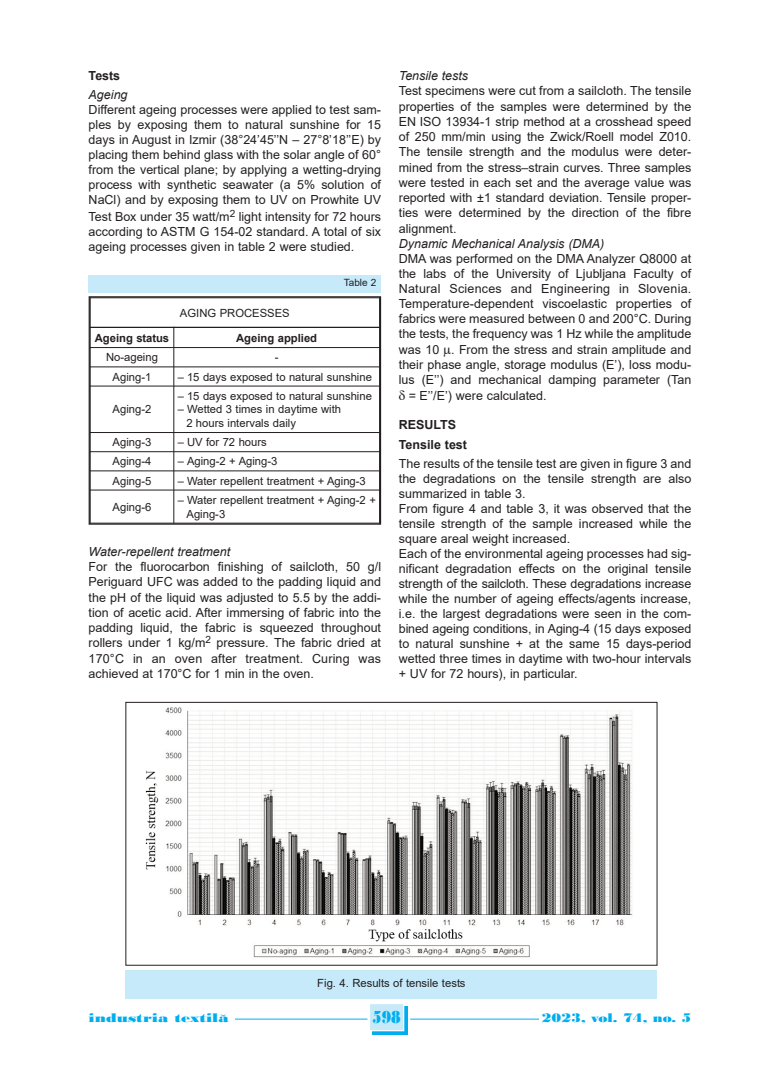
<style>
.page{position:relative;width:780px;height:1088px;background:#fff}
.page>*{position:absolute;margin:0;border:0;box-sizing:border-box;transform-origin:0 0}
.t1{font:18.12px "Bodoni MT Black";color:#00aeef;scale:.8 1}
.t2{font:13.12px "Bodoni MT Black";color:#00aeef;scale:1.3 1}
.t3{font:13.12px "Bodoni MT Black";color:#00aeef;scale:1.14 1}
.t4{font:12.5px/15px "Arial";color:#231f20;text-align:justify}
.t5{font:italic 12.5px "Arial";color:#231f20}
.t6{font:12.5px "Arial";letter-spacing:.02em;color:#231f20}
.t7{font:700 12.5px/20.4px "Arial";color:#231f20}
.t8{font:11.25px/13.5px "Arial";color:#231f20}
.t9{font:700 11.25px "Arial";color:#231f20}
.t10{font:10px "Arial";color:#231f20}
.s1{font-size:15px}
</style>
<div class="page">
<svg style="left:372px;top:1006px;width:36px;height:29px"></svg>
<div style="left:370px;top:1004px;width:33px;height:26px;background:#c6eafa"></div>
<hr style="left:225px;top:1019px;width:142px;height:1px;background:#00aeef">
<hr style="left:410px;top:1019px;width:139px;height:1px;background:#00aeef">
<div style="left:89px;top:1012px;width:146px;height:14px;background:#fff"></div>
<div style="left:539px;top:1012px;width:152px;height:14px;background:#fff"></div>
<img style="left:91px;top:298px;width:288px;height:225px">
<hr style="left:90px;top:297px;width:1px;height:226px;background:#231f20">
<hr style="left:173px;top:327px;width:1px;height:196px;background:#231f20">
<hr style="left:379px;top:297px;width:1px;height:226px;background:#231f20">
<hr style="left:90px;top:297px;width:290px;height:1px;background:#231f20">
<hr style="left:90px;top:327px;width:290px;height:1px;background:#231f20">
<hr style="left:90px;top:347px;width:290px;height:1px;background:#231f20">
<hr style="left:90px;top:367px;width:290px;height:1px;background:#231f20">
<hr style="left:90px;top:386px;width:290px;height:1px;background:#231f20">
<hr style="left:90px;top:432px;width:290px;height:1px;background:#231f20">
<hr style="left:90px;top:451px;width:290px;height:1px;background:#231f20">
<hr style="left:90px;top:470px;width:290px;height:1px;background:#231f20">
<hr style="left:90px;top:490px;width:290px;height:1px;background:#231f20">
<hr style="left:90px;top:523px;width:290px;height:1px;background:#231f20">
<div style="left:89px;top:275px;width:292px;height:18px;background:#c6eafa"></div>
<div style="left:125px;top:970px;width:532px;height:28px;background:#c6eafa"></div>
<img style="left:145px;top:707px;width:488px;height:251px">
<div style="left:125px;top:702px;width:532px;height:263px;border:1px solid #231f20"></div>
<p class="t7" style="left:89px;top:65px;width:33px">Tests</p>
<p class="t5" style="left:89px;top:87px;width:40px">Ageing</p>
<p class="t4" style="left:89px;top:102px;width:294px">Different ageing processes were applied to test sam&shy;ples by exposing them to natural sunshine for 15 days in August in Izmir (38°24’45’’N – 27°8’18’’E) by placing them behind glass with the solar angle of 60° from the vertical plane; by applying a wetting-drying process with synthetic seawater (a 5% solution of NaCl) and by exposing them to UV on Prowhite UV</p>
<p class="t4" style="left:89px;top:209px;width:294px">Test Box under 35 watt/m<sup>2</sup> light intensity for 72 hours according to ASTM G 154-02 standard. A total of six ageing processes given in table 2 were studied.</p>
<p class="t8" style="left:180px;top:306px;width:111px">AGING PROCESSES</p>
<p class="t10" style="left:344px;top:277px;width:34px">Table 2</p>
<p class="t9" style="left:95px;top:331px;width:76px">Ageing status</p>
<p class="t9" style="left:236px;top:331px;width:82px">Ageing applied</p>
<p class="t8" style="left:106px;top:351px;width:53px">No-ageing</p>
<p class="t8" style="left:275px;top:351px;width:5px">-</p>
<p class="t8" style="left:113px;top:370px;width:40px">Aging-1</p>
<p class="t8" style="left:178px;top:370px;width:196px">– 15 days exposed to natural sunshine</p>
<p class="t8" style="left:113px;top:403px;width:40px">Aging-2</p>
<p class="t8" style="left:178px;top:389px;width:196px">– 15 days exposed to natural sunshine</p>
<p class="t8" style="left:186px;top:403px;width:156px;text-indent:-9px">– Wetted 3 times in daytime with<br>2 hours intervals daily</p>
<p class="t8" style="left:113px;top:436px;width:40px">Aging-3</p>
<p class="t8" style="left:178px;top:436px;width:91px">– UV for 72 hours</p>
<p class="t8" style="left:113px;top:455px;width:40px">Aging-4</p>
<p class="t8" style="left:178px;top:455px;width:101px">– Aging-2 + Aging-3</p>
<p class="t8" style="left:113px;top:474px;width:40px">Aging-5</p>
<p class="t8" style="left:178px;top:474px;width:190px">– Water repellent treatment + Aging-3</p>
<p class="t8" style="left:113px;top:500px;width:40px">Aging-6</p>
<p class="t8" style="left:186px;top:493px;width:191px;text-indent:-9px">– Water repellent treatment + Aging-2 +<br>Aging-3</p>
<p class="t5" style="left:89px;top:545px;width:143px">Water-repellent treatment</p>
<p class="t4" style="left:89px;top:559px;width:294px">For the fluorocarbon finishing of sailcloth, 50 g/l Periguard UFC was added to the padding liquid and the pH of the liquid was adjusted to 5.5 by the addi&shy;tion of acetic acid. After immersing of fabric into the padding liquid, the fabric is squeezed throughout rollers under 1 kg/m<sup>2</sup> pressure. The fabric dried at 170°C in an oven after treatment. Curing was achieved at 170°C for 1 min in the oven.</p>
<p class="t5" style="left:399px;top:69px;width:71px">Tensile tests</p>
<p class="t4" style="left:399px;top:83px;width:294px">Test specimens were cut from a sailcloth. The tensile properties of the samples were determined by the EN ISO 13934-1 strip method at a crosshead speed of 250 mm/min using the Zwick/Roell model Z010.<br>The tensile strength and the modulus were deter&shy;mined from the stress–strain curves. Three samples were tested in each set and the average value was reported with ±1 standard deviation. Tensile proper&shy;ties were determined by the direction of the fibre alignment.</p>
<p class="t5" style="left:399px;top:237px;width:207px">Dynamic Mechanical Analysis (DMA)</p>
<p class="t4" style="left:399px;top:251px;width:294px">DMA was performed on the DMA Analyzer Q8000 at</p>
<p class="t4" style="left:399px;top:266px;width:294px">the labs of the University of Ljubljana Faculty of</p>
<p class="t6" style="left:399px;top:282px;width:294px">Natural Sciences and Engineering in Slovenia.</p>
<p class="t4" style="left:399px;top:296px;width:294px">Temperature-dependent viscoelastic properties of</p>
<p class="t4" style="left:399px;top:311px;width:294px">fabrics were measured between 0 and 200°C. During</p>
<p class="t4" style="left:399px;top:326px;width:294px">the tests, the frequency was 1 Hz while the amplitude</p>
<p class="t4" style="left:399px;top:342px;width:294px">was 10 . From the stress and strain amplitude and</p>
<p class="t4" style="left:399px;top:357px;width:294px">their phase angle, storage modulus (E’), loss modu-</p>
<p class="t4" style="left:399px;top:372px;width:294px">lus (E’’) and mechanical damping parameter (Tan</p>
<p class="t4" style="left:409px;top:388px;width:139px">= E’’/E’) were calculated.</p>
<p class="t7" style="left:399px;top:414px;width:70px">RESULTS<br>Tensile test</p>
<p class="t4" style="left:399px;top:456px;width:294px;text-align:left">The results of the tensile test are given in figure 3 and the degradations on the tensile strength are also summarized in table 3.<br>From figure 4 and table 3, it was observed that the tensile strength of the sample increased while the square areal weight increased.<br>Each of the environmental ageing processes had sig&shy;nificant degradation effects on the original tensile strength of the sailcloth. These degradations increase while the number of ageing effects/agents increase, i.e. the largest degradations were seen in the com&shy;bined ageing conditions, in Aging-4 (15 days exposed to natural sunshine + at the same 15 days-period wetted three times in daytime with two-hour intervals + UV for 72 hours), in particular.</p>
<p class="t8" style="left:317px;top:976px;width:150px">Fig. 4. Results of tensile tests</p>
<p class="t2" style="left:89px;top:1010px;width:109px">industria textila<span class="s1">˘</span></p>
<h1 class="t1" style="left:372px;top:1006px;width:37px">598</h1>
<p class="t3" style="left:541px;top:1010px;width:133px">2023, vol. 74, no. 5</p>
</div>
